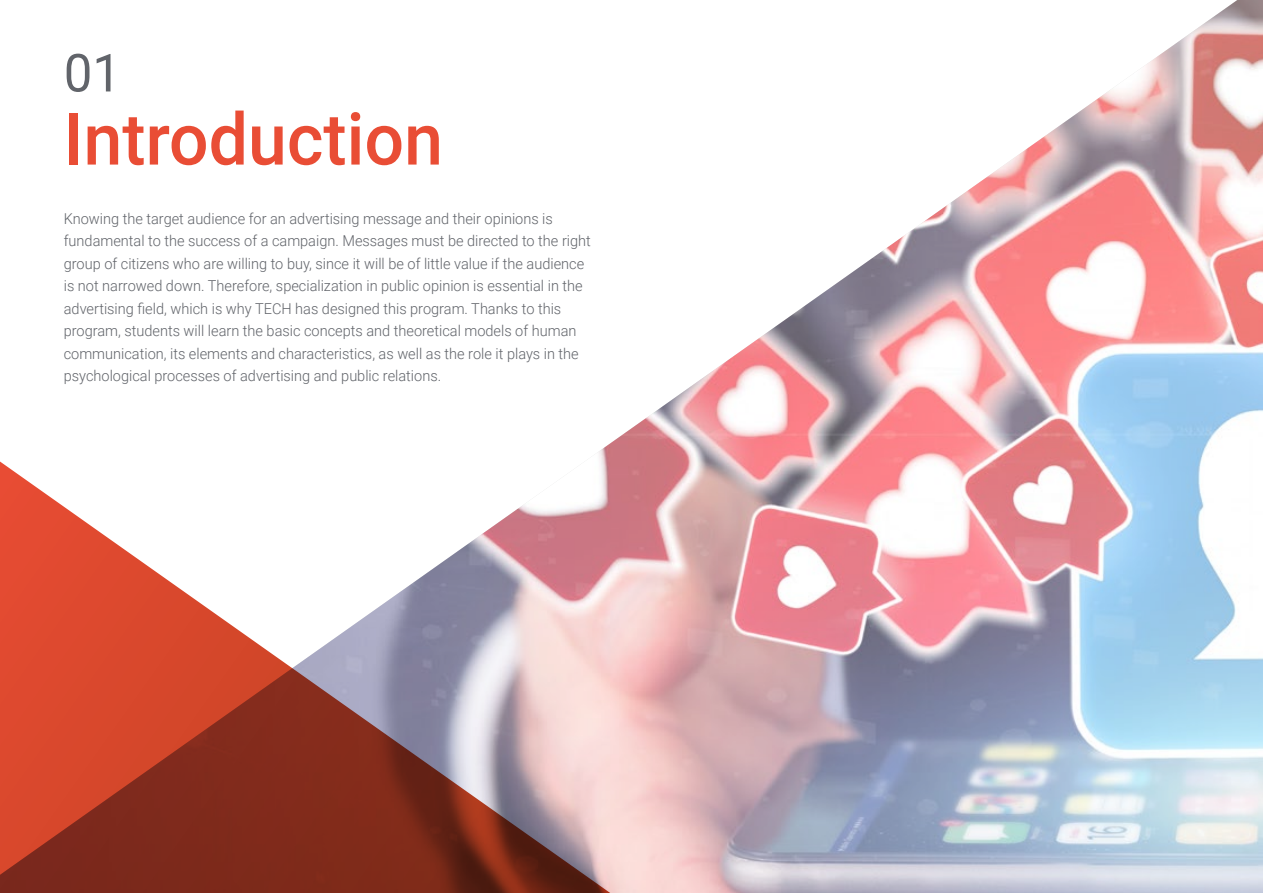
<style>
.page{position:relative;width:1263px;height:893px;background:#fff}
.page>*{position:absolute;margin:0;border:0;box-sizing:border-box;transform-origin:0 0}
.t1{font:500 72px "Roboto";color:#e94d35}
.t2{font:52.5px "Roboto";color:#61646a}
.t3{font:300 15px/22.5px "Roboto";color:#61646a}
</style>
<div class="page">
<img style="left:606px;top:0;width:657px;height:893px">
<svg style="left:0;top:446px;width:640px;height:447px"></svg>
<h2 class="t2" style="left:64px;top:36px;width:59px">01</h2>
<h1 class="t1" style="left:64px;top:89px;width:381px">Introduction</h1>
<p class="t3" style="left:64px;top:207px;width:529px">Knowing the target audience for an advertising message and their opinions is fundamental to the success of a campaign. Messages must be directed to the right group of citizens who are willing to buy, since it will be of little value if the audience is not narrowed down. Therefore, specialization in public opinion is essential in the advertising field, which is why TECH has designed this program. Thanks to this program, students will learn the basic concepts and theoretical models of human communication, its elements and characteristics, as well as the role it plays in the psychological processes of advertising and public relations.</p>
</div>
